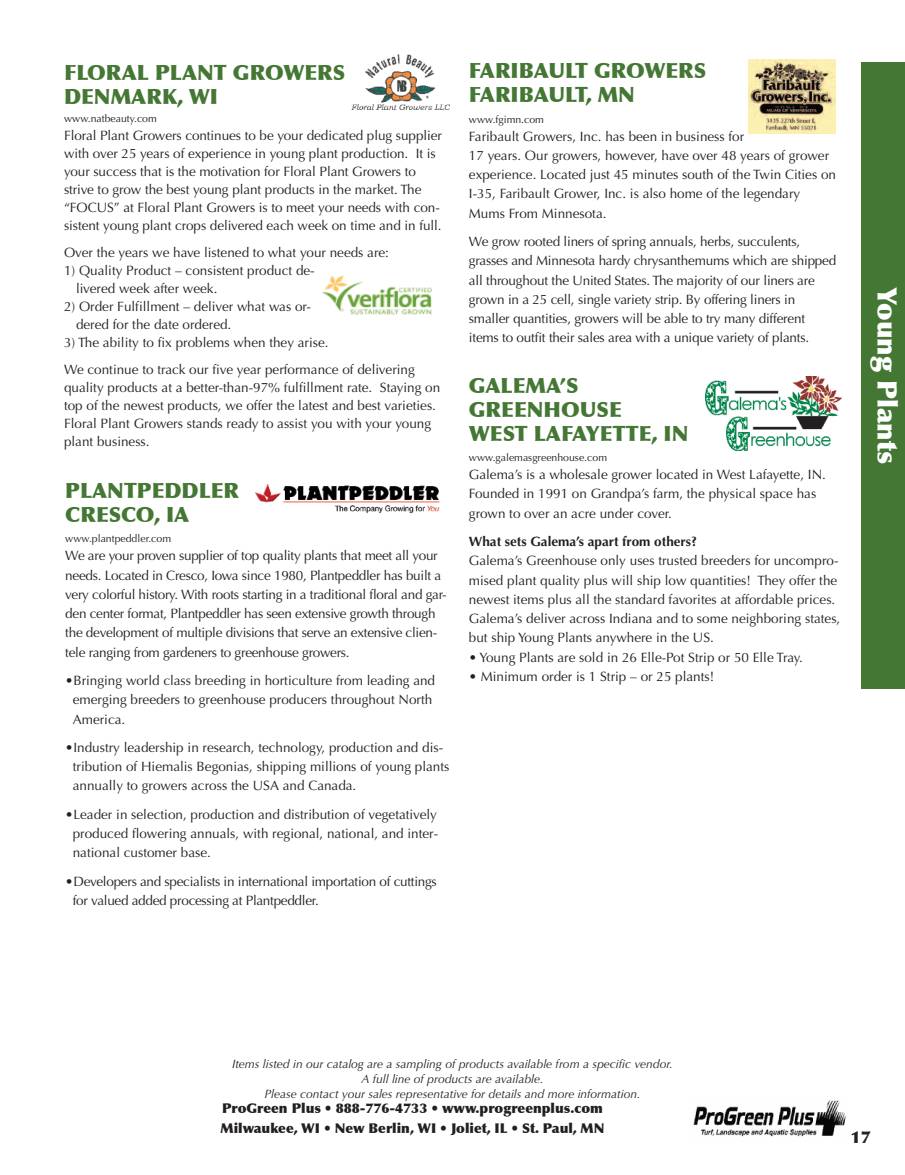
<style>
.page{position:relative;width:905px;height:1175px;background:#fff}
.page>*{position:absolute;margin:0;border:0;box-sizing:border-box;transform-origin:0 0}
.t1{font:900 27px "Optima";color:#fff}
.t2{font:900 21px/24px "Optima";color:#447734}
.t3{font:900 16.5px "Optima";color:#231f20}
.t4{font:13.5px/19.4px "Optima";color:#231f20}
.t5{font:13.5px/19.4px "Optima";letter-spacing:-.02em;color:#231f20}
.t6{font:900 13.5px/19.8px "Optima";color:#231f20}
.t7{font:700 13.5px "Optima";color:#231f20}
.t8{font:italic 12px/15px "Optima";color:#231f20;text-align:center}
.t9{font:10.5px "Optima";color:#231f20}
</style>
<div class="page">
<img style="left:693px;top:1100px;width:153px;height:37px">
<div style="left:861px;top:62px;width:43px;height:626px;background:#447734"></div>
<img style="left:352px;top:54px;width:97px;height:56px">
<img style="left:322px;top:275px;width:109px;height:39px">
<img style="left:748px;top:60px;width:87px;height:73px">
<img style="left:705px;top:376px;width:136px;height:75px">
<img style="left:255px;top:484px;width:185px;height:30px">
<h2 class="t2" style="left:469px;top:59px;width:239px">FARIBAULT GROWERS<br>FARIBAULT, MN</h2>
<p class="t9" style="left:469px;top:113px;width:77px">www.fgimn.com</p>
<p class="t4" style="left:469px;top:126px;width:368px">Faribault Growers, Inc. has been in business for<br>17 years. Our growers, however, have over 48 years of grower experience. Located just 45 minutes south of the Twin Cities on I-35, Faribault Grower, Inc. is also home of the legendary Mums From Minnesota.</p>
<p class="t4" style="left:469px;top:232px;width:369px">We grow rooted liners of spring annuals, herbs, succulents, grasses and Minnesota hardy chrysanthemums which are shipped all throughout the United States. The majority of our liners are grown in a 25 cell, single variety strip. By offering liners in smaller quantities, growers will be able to try many different items to outfit their sales area with a unique variety of plants.</p>
<h2 class="t2" style="left:64px;top:60px;width:283px">FLORAL PLANT GROWERS<br>DENMARK, WI</h2>
<p class="t9" style="left:64px;top:112px;width:94px">www.natbeauty.com</p>
<p class="t4" style="left:64px;top:126px;width:379px;line-height:18px">Floral Plant Growers continues to be your dedicated plug supplier with over 25 years of experience in young plant production. It is your success that is the motivation for Floral Plant Growers to strive to grow the best young plant products in the market. The “FOCUS” at Floral Plant Growers is to meet your needs with con&shy;sistent young plant crops delivered each week on time and in full.</p>
<p class="t4" style="left:64px;top:243px;width:326px">Over the years we have listened to what your needs are:</p>
<p class="t4" style="left:76px;top:261px;width:240px;line-height:18px;text-indent:-12px">1) Quality Product – consistent product de&shy;livered week after week.</p>
<p class="t4" style="left:76px;top:297px;width:236px;line-height:18px;text-indent:-12px">2) Order Fulfillment – deliver what was or&shy;dered for the date ordered.</p>
<p class="t4" style="left:64px;top:329px;width:352px;line-height:27px">3) The ability to fix problems when they arise.<br>We continue to track our five year performance of delivering</p>
<p class="t4" style="left:64px;top:378px;width:378px;line-height:18px">quality products at a better-than-97% fulfillment rate. Staying on top of the newest products, we offer the latest and best varieties.<br>Floral Plant Growers stands ready to assist you with your young plant business.</p>
<h2 class="t2" style="left:469px;top:373px;width:221px">GALEMA’S<br>GREENHOUSE<br>WEST LAFAYETTE, IN</h2>
<p class="t9" style="left:469px;top:452px;width:140px">www.galemasgreenhouse.com</p>
<p class="t4" style="left:469px;top:465px;width:358px">Galema’s is a wholesale grower located in West Lafayette, IN.<br>Founded in 1991 on Grandpa’s farm, the physical space has grown to over an acre under cover.</p>
<p class="t7" style="left:469px;top:533px;width:230px">What sets Galema’s apart from others?</p>
<p class="t4" style="left:469px;top:551px;width:373px">Galema’s Greenhouse only uses trusted breeders for uncompro&shy;mised plant quality plus will ship low quantities! They offer the newest items plus all the standard favorites at affordable prices.<br>Galema’s deliver across Indiana and to some neighboring states, but ship Young Plants anywhere in the US.</p>
<p class="t4" style="left:469px;top:647px;width:335px">• Young Plants are sold in 26 Elle-Pot Strip or 50 Elle Tray.</p>
<p class="t4" style="left:469px;top:667px;width:247px">• Minimum order is 1 Strip – or 25 plants!</p>
<h2 class="t2" style="left:65px;top:479px;width:175px">PLANTPEDDLER<br>CRESCO, IA</h2>
<p class="t9" style="left:65px;top:533px;width:107px">www.plantpeddler.com</p>
<p class="t5" style="left:65px;top:546px;width:383px">We are your proven supplier of top quality plants that meet all your needs. Located in Cresco, Iowa since 1980, Plantpeddler has built a very colorful history. With roots starting in a traditional floral and gar&shy;den center format, Plantpeddler has seen extensive growth through the development of multiple divisions that serve an extensive clien&shy;tele ranging from gardeners to greenhouse growers.</p>
<p class="t4" style="left:73px;top:671px;width:364px;text-indent:-7px">•Bringing world class breeding in horticulture from leading and emerging breeders to greenhouse producers throughout North<br>America.</p>
<p class="t4" style="left:73px;top:737px;width:378px;text-indent:-7px">•Industry leadership in research, technology, production and dis&shy;tribution of Hiemalis Begonias, shipping millions of young plants annually to growers across the USA and Canada.</p>
<p class="t4" style="left:73px;top:804px;width:367px;text-align:justify;text-indent:-7px">•Leader in selection, production and distribution of vegetatively produced flowering annuals, with regional, national, and inter&shy;national customer base.</p>
<p class="t5" style="left:73px;top:871px;width:365px;text-indent:-7px">•Developers and specialists in international importation of cuttings for valued added processing at Plantpeddler.</p>
<h1 class="t1" style="left:903px;top:287px;width:178px;rotate:90deg">Young Plants</h1>
<p class="t8" style="left:232px;top:1056px;width:442px">Items listed in our catalog are a sampling of products available from a specific vendor.<br>A full line of products are available.<br>Please contact your sales representative for details and more information.</p>
<p class="t6" style="left:220px;top:1098px;width:386px">ProGreen Plus • 888-776-4733 • www.progreenplus.com<br>Milwaukee, WI • New Berlin, WI • Joliet, IL • St. Paul, MN</p>
<p class="t3" style="left:850px;top:1126px;width:21px">17</p>
</div>
